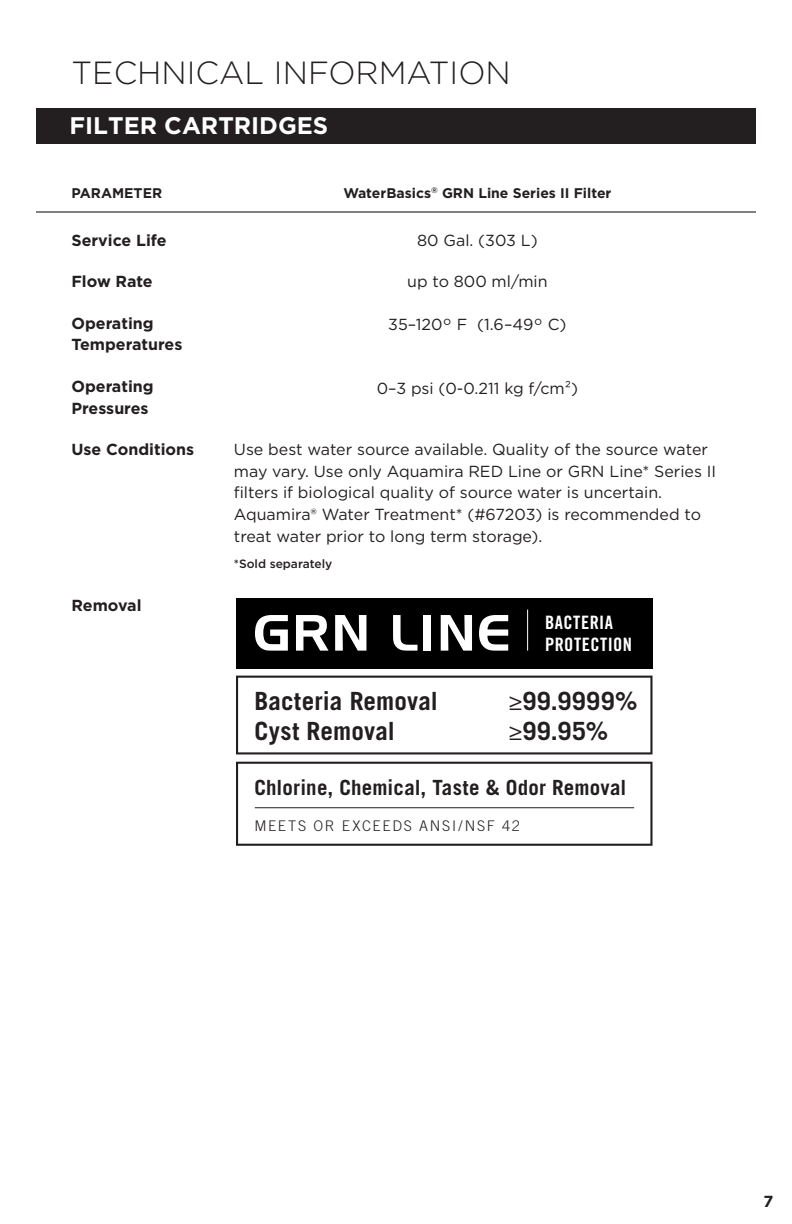
<style>
.page{position:relative;width:792px;height:1224px;background:#fff}
.page>*{position:absolute;margin:0;border:0;box-sizing:border-box;transform-origin:0 0}
.t1{font:300 32px "Gotham";color:#231f20}
.t2{font:700 25.2px/29.6px "Trade Gothic";letter-spacing:.01em;color:#231f20}
.t3{font:700 24px "Gotham";color:#fff}
.t4{font:700 21px "Trade Gothic";letter-spacing:.01em;color:#231f20}
.t5{font:18.4px/22px "Trade Gothic Bold Cond Twenty";letter-spacing:.025em;color:#fff}
.t6{font:16px/21.6px "Gotham";color:#231f20}
.t7{font:700 16px/21.6px "Gotham";color:#231f20}
.t8{font:300 14.6px "Trade Gothic";letter-spacing:.115em;color:#231f20}
.t9{font:700 14px "Gotham";color:#231f20}
.t10{font:500 12px "Gotham";color:#231f20}
.s1{font-family:"Myriad Pro";font-weight:400}
</style>
<div class="page">
<div style="left:36px;top:108px;width:720px;height:36px;background:#231f20"></div>
<hr style="left:36px;top:212px;width:720px;height:1px;background:#000101">
<div style="left:236px;top:598px;width:417px;height:70px;background:#000"></div>
<svg style="left:255px;top:615px;width:33px;height:36px"></svg>
<svg style="left:296px;top:615px;width:33px;height:36px"></svg>
<svg style="left:335px;top:615px;width:31px;height:36px"></svg>
<svg style="left:393px;top:615px;width:25px;height:36px"></svg>
<div style="left:424px;top:615px;width:7px;height:36px;background:#fff"></div>
<svg style="left:441px;top:615px;width:31px;height:36px"></svg>
<svg style="left:479px;top:615px;width:29px;height:36px"></svg>
<hr style="left:527px;top:610px;width:1px;height:41px;background:#fff">
<svg style="left:236px;top:676px;width:417px;height:78px"></svg>
<svg style="left:236px;top:762px;width:417px;height:84px"></svg>
<hr style="left:255px;top:807px;width:379px;height:1px;background:#231f20">
<h1 class="t1" style="left:72px;top:52px;width:441px">TECHNICAL INFORMATION</h1>
<h3 class="t3" style="left:69px;top:110px;width:260px">FILTER CARTRIDGES</h3>
<p class="t9" style="left:72px;top:184px;width:92px">PARAMETER</p>
<p class="t9" style="left:343px;top:184px;width:270px">WaterBasics<sup>®</sup> GRN Line Series II Filter</p>
<p class="t7" style="left:72px;top:229px;width:97px">Service Life</p>
<p class="t7" style="left:72px;top:271px;width:83px">Flow Rate</p>
<p class="t7" style="left:72px;top:312px;width:112px">Operating<br>Temperatures</p>
<p class="t7" style="left:72px;top:375px;width:84px">Operating<br>Pressures</p>
<p class="t7" style="left:72px;top:439px;width:124px">Use Conditions</p>
<p class="t7" style="left:72px;top:595px;width:72px">Removal</p>
<p class="t6" style="left:417px;top:229px;width:122px">80 Gal. (303 L)</p>
<p class="t6" style="left:407px;top:270px;width:142px">up to 800 ml/min</p>
<p class="t6" style="left:388px;top:314px;width:180px">35–120° F (1.6–49° C)</p>
<p class="t6" style="left:377px;top:377px;width:203px">0–3 psi (0-0.211 kg f/cm2)</p>
<p class="t6" style="left:234px;top:438px;width:484px">Use best water source available. Quality of the source water may vary. Use only Aquamira RED Line or GRN Line* Series II filters if biological quality of source water is uncertain.<br>Aquamira® Water Treatment* (#67203) is recommended to treat water prior to long term storage).</p>
<p class="t10" style="left:234px;top:555px;width:100px">*Sold separately</p>
<p class="t5" style="left:545px;top:611px;width:88px">BACTERIA<br>PROTECTION</p>
<h2 class="t2" style="left:254px;top:686px;width:185px">Bacteria Removal<br>Cyst Removal</h2>
<h2 class="t2" style="left:508px;top:686px;width:131px"><span class="s1">≥</span>99.9999% <span class="s1">≥</span>99.95%</h2>
<h3 class="t4" style="left:254px;top:774px;width:374px">Chlorine, Chemical, Taste &amp; Odor Removal</h3>
<p class="t8" style="left:254px;top:817px;width:267px">MEETS OR EXCEEDS ANSI/NSF 42</p>
<p class="t7" style="left:763px;top:1191px;width:11px">7</p>
</div>
